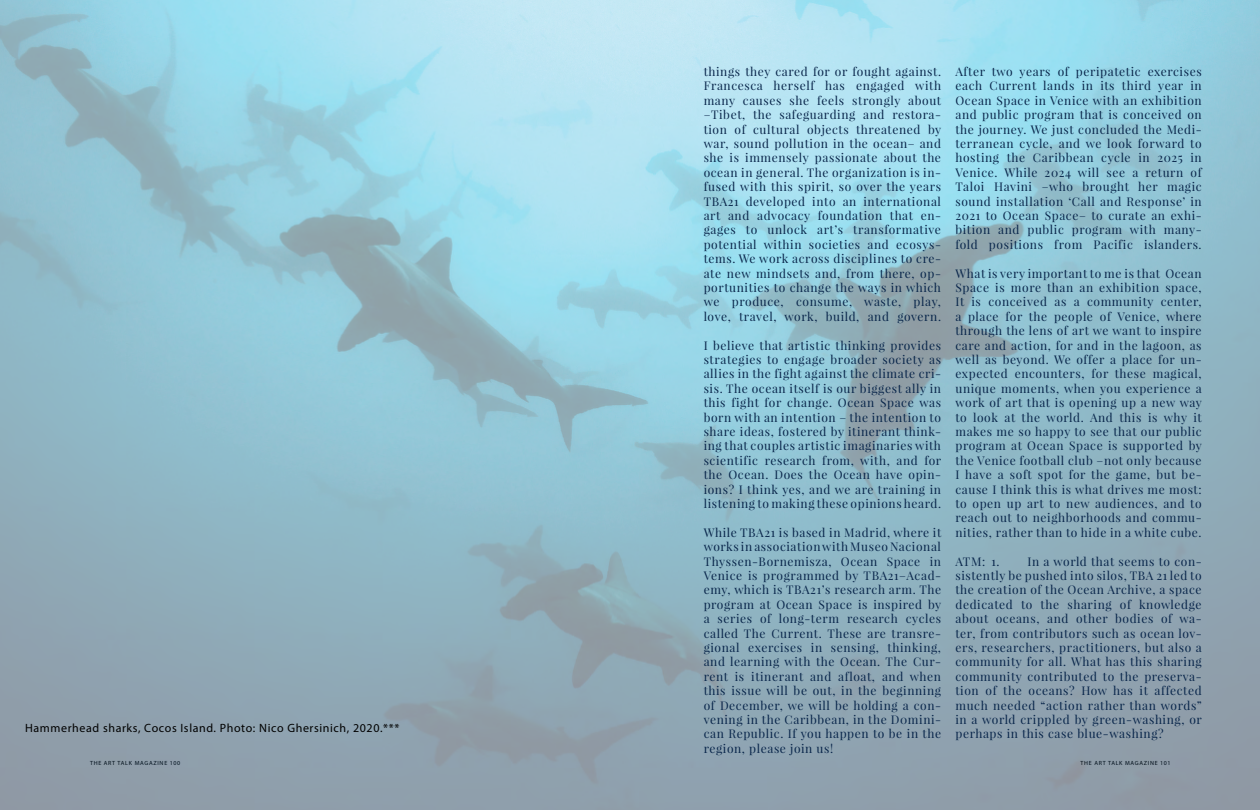
<style>
.page{position:relative;width:1260px;height:810px;background:#fff}
.page>*{position:absolute;margin:0;border:0;box-sizing:border-box;transform-origin:0 0}
.t1{font:12px/14.4px "Playfair Display";letter-spacing:.05em;color:#08254a;text-align:justify}
.t2{font:12px "Myriad Pro";letter-spacing:.05em;color:#000}
.t3{font:6px "Myriad Pro";letter-spacing:.12em;color:#000}
</style>
<div class="page">
<p class="t2" style="left:25px;top:721px;width:376px">Hammerhead sharks, Cocos Island. Photo: Nico Ghersinich, 2020.***</p>
<p class="t1" style="left:704px;top:64px;width:239px">things they cared for or fought against.<br>Francesca herself has engaged with many causes she feels strongly about –Tibet, the safeguarding and restora&shy;tion of cultural objects threatened by war, sound pollution in the ocean– and she is immensely passionate about the ocean in general. The organization is in&shy;fused with this spirit, so over the years TBA21 developed into an international art and advocacy foundation that en&shy;gages to unlock art’s transformative potential within societies and ecosys&shy;tems. We work across disciplines to cre&shy;ate new mindsets and, from there, op&shy;portunities to change the ways in which we produce, consume, waste, play, love, travel, work, build, and govern.</p>
<p class="t1" style="left:704px;top:338px;width:239px">I believe that artistic thinking provides strategies to engage broader society as allies in the fight against the climate cri&shy;sis. The ocean itself is our biggest ally in this fight for change. Ocean Space was born with an intention – the intention to share ideas, fostered by itinerant think&shy;ing that couples artistic imaginaries with scientific research from, with, and for the Ocean. Does the Ocean have opin&shy;ions? I think yes, and we are training in listening to making these opinions heard.</p>
<p class="t1" style="left:704px;top:525px;width:239px">While TBA21 is based in Madrid, where it works in association with Museo Nacional Thyssen-Bornemisza, Ocean Space in Venice is programmed by TBA21–Acad&shy;emy, which is TBA21’s research arm. The program at Ocean Space is inspired by a series of long-term research cycles called The Current. These are transre&shy;gional exercises in sensing, thinking, and learning with the Ocean. The Cur&shy;rent is itinerant and afloat, and when this issue will be out, in the beginning of December, we will be holding a con&shy;vening in the Caribbean, in the D0mini&shy;can Republic. If you happen to be in the region, please join us!</p>
<p class="t1" style="left:955px;top:64px;width:248px">After two years of peripatetic exercises each Current lands in its third year in Ocean Space in Venice with an exhibition and public program that is conceived on the journey. We just concluded the Medi&shy;terranean cycle, and we look forward to hosting the Caribbean cycle in 2025 in Venice. While 2024 will see a return of Taloi Havini –who brought her magic sound installation ‘Call and Response’ in 2021 to Ocean Space– to curate an exhi&shy;bition and public program with many&shy;fold positions from Pacific islanders.</p>
<p class="t1" style="left:955px;top:266px;width:248px">What is very important to me is that Ocean Space is more than an exhibition space, It is conceived as a community center, a place for the people of Venice, where through the lens of art we want to inspire care and action, for and in the lagoon, as well as beyond. We offer a place for un&shy;expected encounters, for these magical, unique moments, when you experience a work of art that is opening up a new way to look at the world. And this is why it makes me so happy to see that our public program at Ocean Space is supported by the Venice football club –not only because I have a soft spot for the game, but be&shy;cause I think this is what drives me most: to open up art to new audiences, and to reach out to neighborhoods and commu&shy;nities, rather than to hide in a white cube.</p>
<p class="t1" style="left:955px;top:554px;width:46px">ATM: 1.</p>
<p class="t1" style="left:955px;top:554px;width:248px;text-indent:72px">In a world that seems to con&shy;sistently be pushed into silos, TBA 21 led to the creation of the Ocean Archive, a space dedicated to the sharing of knowledge about oceans, and other bodies of wa&shy;ter, from contributors such as ocean lov&shy;ers, researchers, practitioners, but also a community for all. What has this sharing community contributed to the preserva&shy;tion of the oceans? How has it affected much needed “action rather than words” in a world crippled by green-washing, or perhaps in this case blue-washing?</p>
<p class="t3" style="left:90px;top:759px;width:92px">THE ART TALK MAGAZINE 100</p>
<p class="t3" style="left:1081px;top:759px;width:92px">THE ART TALK MAGAZINE 101</p>
</div>
